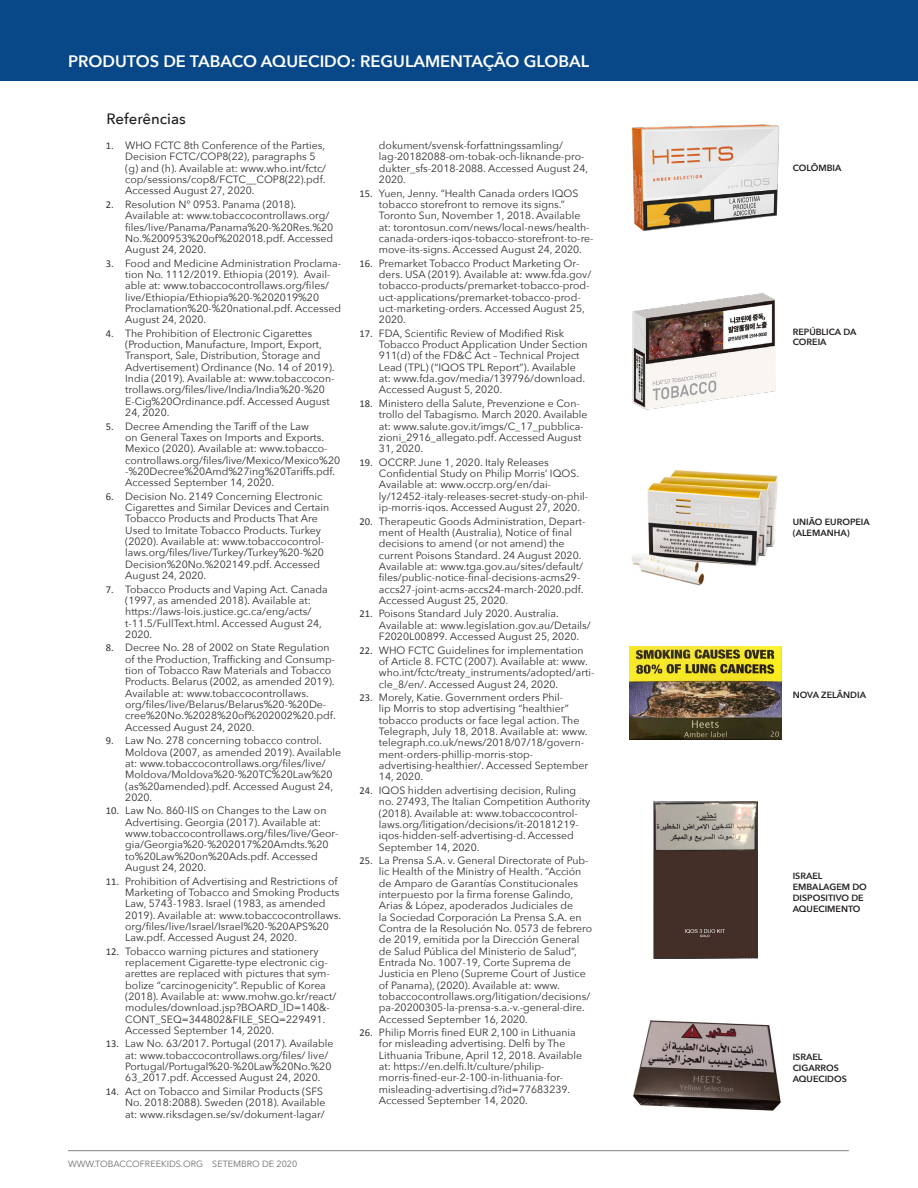
<style>
.page{position:relative;width:918px;height:1188px;background:#fff}
.page>*{position:absolute;margin:0;border:0;box-sizing:border-box;transform-origin:0 0}
.t1{font:600 16.5px "Avenir Next";color:#fff}
.t2{font:500 15px "Avenir Next";color:#231f20}
.t3{font:10.5px/11.4px "Avenir Next";color:#312f30}
.label{font:600 9px/10.8px "Avenir Next";color:#231f20}
.t4{font:9px "Avenir Next";color:#6c6d70}
.s1{font-family:"Calibri"}
</style>
<div class="page">
<hr style="left:68px;top:1150px;width:781px;height:1px;background:#808285">
<div style="left:0;top:0;width:918px;height:81px;background:#084888"></div>
<img style="left:632px;top:293px;width:144px;height:117px">
<img style="left:631px;top:124px;width:149px;height:107px">
<img style="left:633px;top:1020px;width:148px;height:91px">
<img style="left:632px;top:470px;width:146px;height:116px">
<img style="left:653px;top:801px;width:104px;height:158px">
<img style="left:629px;top:646px;width:152px;height:93px">
<h1 class="t1" style="left:68px;top:47px;width:523px">PRODUTOS DE TABACO AQUECIDO: REGULAMENTAÇÃO GLOBAL</h1>
<p class="t2" style="left:106px;top:106px;width:81px">Referências</p>
<p class="t3" style="left:125px;top:139px;width:202px;text-indent:-20px"><span class="s1">1.</span> WHO FCTC 8th Conference of the Parties, Decision FCTC/COP8(22), paragraphs 5 (g) and (h). Available at: www.who.int/fctc/ cop/sessions/cop8/FCTC__COP8(22).pdf.<br>Accessed August 27, 2020.</p>
<p class="t3" style="left:125px;top:198px;width:210px;text-indent:-20px"><span class="s1">2.</span> Resolution N° 0953. Panama (2018).<br>Available at: www.tobaccocontrollaws.org/ files/live/Panama/Panama%20-%20Res.%20<br>No.%200953%20of%202018.pdf. Accessed August 24, 2020.</p>
<p class="t3" style="left:125px;top:257px;width:217px;text-indent:-20px"><span class="s1">3.</span> Food and Medicine Administration Proclama&shy;tion No. 1112/2019. Ethiopia (2019). Avail&shy;able at: www.tobaccocontrollaws.org/files/ live/Ethiopia/Ethiopia%20-%202019%20<br>Proclamation%20-%20national.pdf. Accessed August 24, 2020.</p>
<p class="t3" style="left:125px;top:327px;width:211px;text-indent:-20px"><span class="s1">4.</span> The Prohibition of Electronic Cigarettes (Production, Manufacture, Import, Export, Transport, Sale, Distribution, Storage and Advertisement) Ordinance (No. 14 of 2019).<br>India (2019). Available at: www.tobaccocon&shy;trollaws.org/files/live/India/India%20-%20<br>E-Cig%20Ordinance.pdf. Accessed August 24, 2020.</p>
<p class="t3" style="left:125px;top:420px;width:216px;text-indent:-20px"><span class="s1">5.</span> Decree Amending the Tariff of the Law<br>on General Taxes on Imports and Exports.<br>Mexico (2020). Available at: www.tobacco&shy;controllaws.org/files/live/Mexico/Mexico%20 -%20Decree%20Amd%27ing%20Tariffs.pdf.<br>Accessed September 14, 2020.</p>
<p class="t3" style="left:125px;top:490px;width:205px;text-indent:-20px"><span class="s1">6.</span> Decision No. 2149 Concerning Electronic Cigarettes and Similar Devices and Certain Tobacco Products and Products That Are Used to Imitate Tobacco Products. Turkey (2020). Available at: www.tobaccocontrol&shy;laws.org/files/live/Turkey/Turkey%20-%20<br>Decision%20No.%202149.pdf. Accessed August 24, 2020.</p>
<p class="t3" style="left:125px;top:583px;width:204px;text-indent:-20px"><span class="s1">7.</span> Tobacco Products and Vaping Act. Canada (1997, as amended 2018). Available at: https://laws-lois.justice.gc.ca/eng/acts/ t-11.5/FullText.html. Accessed August 24, 2020.</p>
<p class="t3" style="left:125px;top:642px;width:212px;text-indent:-20px"><span class="s1">8.</span> Decree No. 28 of 2002 on State Regulation of the Production, Trafficking and Consump&shy;tion of Tobacco Raw Materials and Tobacco Products. Belarus (2002, as amended 2019).<br>Available at: www.tobaccocontrollaws. org/files/live/Belarus/Belarus%20-%20De&shy;cree%20No.%2028%20of%202002%20.pdf.<br>Accessed August 24, 2020.</p>
<p class="t3" style="left:125px;top:734px;width:217px;text-indent:-20px"><span class="s1">9.</span> Law No. 278 concerning tobacco control.<br>Moldova (2007, as amended 2019). Available at: www.tobaccocontrollaws.org/files/live/ Moldova/Moldova%20-%20TC%20Law%20 (as%20amended).pdf. Accessed August 24, 2020.</p>
<p class="t3" style="left:125px;top:805px;width:215px;text-indent:-20px"><span class="s1">10.</span> Law No. 860-IIS on Changes to the Law on Advertising. Georgia (2017). Available at: www.tobaccocontrollaws.org/files/live/Geor&shy;gia/Georgia%20-%202017%20Amdts.%20 to%20Law%20on%20Ads.pdf. Accessed August 24, 2020.</p>
<p class="t3" style="left:125px;top:875px;width:217px;text-indent:-20px"><span class="s1">11.</span> Prohibition of Advertising and Restrictions of Marketing of Tobacco and Smoking Products Law, 5743-1983. Israel (1983, as amended 2019). Available at: www.tobaccocontrollaws. org/files/live/Israel/Israel%20-%20APS%20<br>Law.pdf. Accessed August 24, 2020.</p>
<p class="t3" style="left:125px;top:945px;width:213px;text-indent:-20px"><span class="s1">12.</span> Tobacco warning pictures and stationery replacement Cigarette-type electronic cig&shy;arettes are replaced with pictures that sym&shy;bolize “carcinogenicity”. Republic of Korea (2018). Available at: www.mohw.go.kr/react/ modules/download.jsp?BOARD_ID=140&amp;- CONT_SEQ=344802&amp;FILE_SEQ=229491.<br>Accessed September 14, 2020.</p>
<p class="t3" style="left:125px;top:1038px;width:210px;text-indent:-20px"><span class="s1">13.</span> Law No. 63/2017. Portugal (2017). Available at: www.tobaccocontrollaws.org/files/ live/ Portugal/Portugal%20-%20Law%20No.%20<br>63_2017.pdf. Accessed August 24, 2020.</p>
<p class="t3" style="left:125px;top:1085px;width:202px;text-indent:-20px"><span class="s1">14.</span> Act on Tobacco and Similar Products (SFS<br>No. 2018:2088). Sweden (2018). Available at: www.riksdagen.se/sv/dokument-lagar/</p>
<p class="t4" style="left:68px;top:1156px;width:231px">WWW.TOBACCOFREEKIDS.ORG SETEMBRO DE 2020</p>
<p class="t3" style="left:379px;top:139px;width:211px">dokument/svensk-forfattningssamling/ lag-20182088-om-tobak-och-liknande-pro&shy;dukter_sfs-2018-2088. Accessed August 24, 2020.</p>
<p class="t3" style="left:379px;top:187px;width:216px;text-indent:-20px"><span class="s1">15.</span> Yuen, Jenny. “Health Canada orders IQOS tobacco storefront to remove its signs.” Toronto Sun, November 1, 2018. Available at: torontosun.com/news/local-news/health&shy;canada-orders-iqos-tobacco-storefront-to-re&shy;move-its-signs. Accessed August 24, 2020.</p>
<p class="t3" style="left:379px;top:257px;width:214px;text-indent:-20px"><span class="s1">16.</span> Premarket Tobacco Product Marketing Or&shy;ders. USA (2019). Available at: www.fda.gov/ tobacco-products/premarket-tobacco-prod&shy;uct-applications/premarket-tobacco-prod&shy;uct-marketing-orders. Accessed August 25, 2020.</p>
<p class="t3" style="left:379px;top:327px;width:210px;text-indent:-20px"><span class="s1">17.</span> FDA, Scientific Review of Modified Risk Tobacco Product Application Under Section 911(d) of the FD&amp;C Act – Technical Project Lead (TPL) (“IQOS TPL Report”). Available at: www.fda.gov/media/139796/download.<br>Accessed August 5, 2020.</p>
<p class="t3" style="left:379px;top:397px;width:210px;text-indent:-20px"><span class="s1">18.</span> Ministero della Salute, Prevenzione e Con&shy;trollo del Tabagismo. March 2020. Available at: www.salute.gov.it/imgs/C_17_pubblica&shy;zioni_2916_allegato.pdf. Accessed August 31, 2020.</p>
<p class="t3" style="left:379px;top:456px;width:211px;text-indent:-20px"><span class="s1">19.</span> OCCRP. June 1, 2020. Italy Releases Confidential Study on Philip Morris’ IQOS.<br>Available at: www.occrp.org/en/dai&shy;ly/12452-italy-releases-secret-study-on-phil&shy;ip-morris-iqos. Accessed August 27, 2020.</p>
<p class="t3" style="left:379px;top:515px;width:208px;text-indent:-20px"><span class="s1">20.</span> Therapeutic Goods Administration, Depart&shy;ment of Health (Australia), Notice of final decisions to amend (or not amend) the current Poisons Standard. 24 August 2020.<br>Available at: www.tga.gov.au/sites/default/ files/public-notice-final-decisions-acms29- accs27-joint-acms-accs24-march-2020.pdf.<br>Accessed August 25, 2020.</p>
<p class="t3" style="left:379px;top:608px;width:213px;text-indent:-20px"><span class="s1">21.</span> Poisons Standard July 2020. Australia.<br>Available at: www.legislation.gov.au/Details/<br>F2020L00899. Accessed August 25, 2020.</p>
<p class="t3" style="left:379px;top:644px;width:217px;text-indent:-20px"><span class="s1">22.</span> WHO FCTC Guidelines for implementation of Article 8. FCTC (2007). Available at: www. who.int/fctc/treaty_instruments/adopted/arti&shy;cle_8/en/. Accessed August 24, 2020.</p>
<p class="t3" style="left:379px;top:691px;width:211px;text-indent:-20px"><span class="s1">23.</span> Morely, Katie. Government orders Phil-<br>lip Morris to stop advertising “healthier” tobacco products or face legal action. The Telegraph, July 18, 2018. Available at: www. telegraph.co.uk/news/2018/07/18/govern&shy;ment-orders-phillip-morris-stop&shy;advertising-healthier/. Accessed September 14, 2020.</p>
<p class="t3" style="left:379px;top:784px;width:213px;text-indent:-20px"><span class="s1">24.</span> IQOS hidden advertising decision, Ruling no. 27493, The Italian Competition Authority (2018). Available at: www.tobaccocontrol&shy;laws.org/litigation/decisions/it-20181219- iqos-hidden-self-advertising-d. Accessed September 14, 2020.</p>
<p class="t3" style="left:379px;top:854px;width:215px;text-indent:-20px"><span class="s1">25.</span> La Prensa S.A. v. General Directorate of Pub&shy;lic Health of the Ministry of Health. “Acción de Amparo de Garantías Constitucionales interpuesto por la firma forense Galindo, Arias &amp; López, apoderados Judiciales de<br>la Sociedad Corporación La Prensa S.A. en Contra de la Resolución No. 0573 de febrero de 2019, emitida por la Dirección General de Salud Pública del Ministerio de Salud”, Entrada No. 1007-19, Corte Suprema de Justicia en Pleno (Supreme Court of Justice of Panama), (2020). Available at: www. tobaccocontrollaws.org/litigation/decisions/ pa-20200305-la-prensa-s.a.-v.-general-dire.<br>Accessed September 16, 2020.</p>
<p class="t3" style="left:379px;top:1026px;width:205px;text-indent:-20px"><span class="s1">26.</span> Philip Morris fined EUR 2,100 in Lithuania for misleading advertising. Delfi by The Lithuania Tribune, April 12, 2018. Available at: https://en.delfi.lt/culture/philip&shy;morris-fined-eur-2-100-in-lithuania-for&shy;misleading-advertising.d?id=77683239.<br>Accessed September 14, 2020.</p>
<p class="label" style="left:793px;top:162px;width:50px">COLÔMBIA</p>
<p class="label" style="left:793px;top:326px;width:65px">REPÚBLICA DA<br>COREIA</p>
<p class="label" style="left:793px;top:516px;width:79px">UNIÃO EUROPEIA</p>
<p class="label" style="left:793px;top:527px;width:59px">(ALEMANHA)</p>
<p class="label" style="left:793px;top:690px;width:75px">NOVA ZELÂNDIA</p>
<p class="label" style="left:793px;top:870px;width:31px">ISRAEL</p>
<p class="label" style="left:793px;top:881px;width:76px">EMBALAGEM DO<br>DISPOSITIVO DE<br>AQUECIMENTO</p>
<p class="label" style="left:793px;top:1052px;width:31px">ISRAEL</p>
<p class="label" style="left:793px;top:1062px;width:56px">CIGARROS<br>AQUECIDOS</p>
</div>
